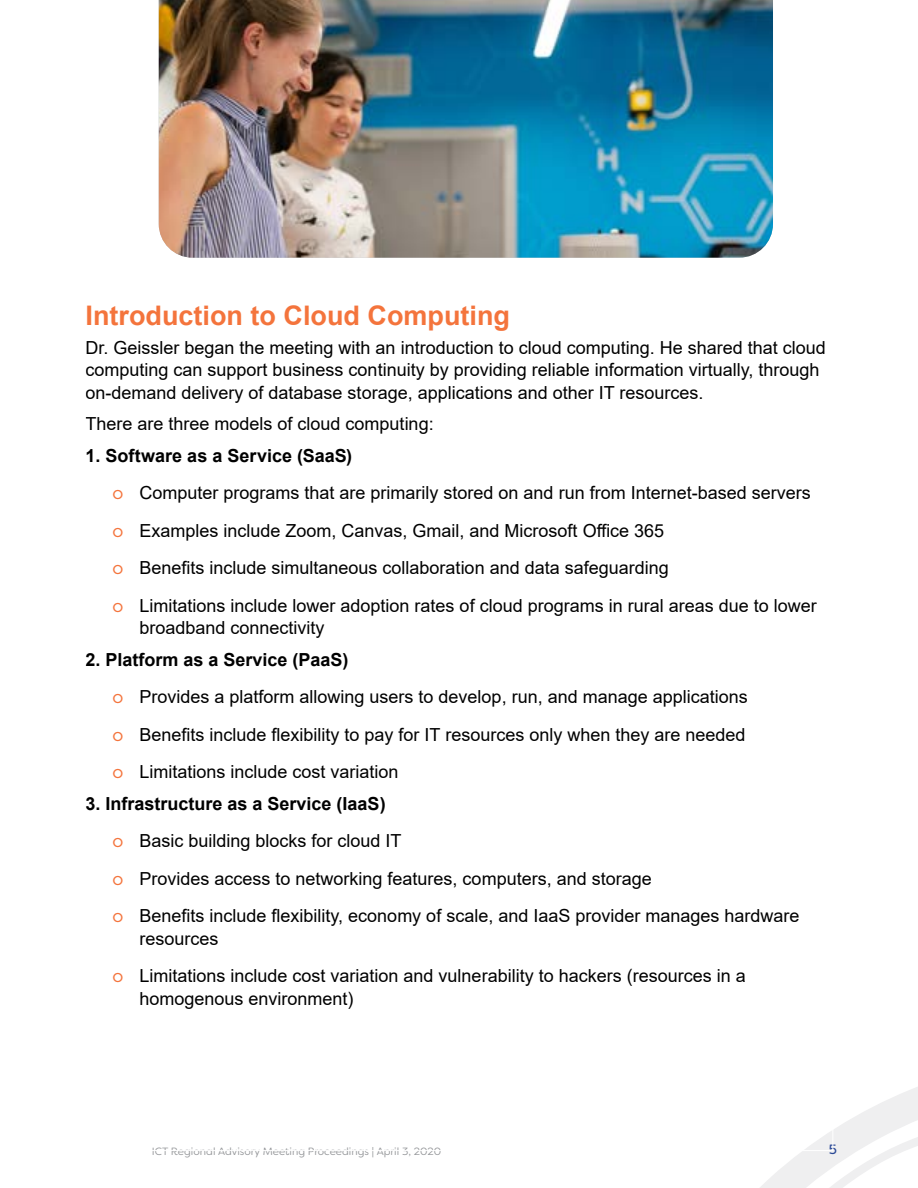
<style>
.page{position:relative;width:918px;height:1188px;background:#fff}
.page>*{position:absolute;margin:0;border:0;box-sizing:border-box;transform-origin:0 0}
.t1{font:700 27px "Arial";color:#f4743c}
.t2{font:18px/37.5px "Arial";color:#000}
.t3{font:13.5px "Filson Soft";color:#2a4996}
.t4{font:10.5px "Filson Soft";color:#939598}
.s1{font-weight:700}
.s2{font-family:"Filson Soft";color:#f4743c}
</style>
<div class="page">
<img style="left:159px;top:0;width:614px;height:258px">
<svg style="left:760px;top:1087px;width:158px;height:101px"></svg>
<h1 class="t1" style="left:86px;top:296px;width:426px">Introduction to Cloud Computing</h1>
<p class="t2" style="left:86px;top:336px;width:742px;line-height:22.5px">Dr. Geissler began the meeting with an introduction to cloud computing. He shared that cloud computing can support business continuity by providing reliable information virtually, through on-demand delivery of database storage, applications and other IT resources.</p>
<p class="t2" style="left:86px;top:405px;width:350px">There are three models of cloud computing:</p>
<p class="t2" style="left:113px;top:437px;width:706px;text-indent:-27px"><span class="s1">1. Software as a Service (SaaS)<br></span><span class="s2">o</span> Computer programs that are primarily stored on and run from Internet-based servers <span class="s2">o</span> Examples include Zoom, Canvas, Gmail, and Microsoft Office 365<br><span class="s2">o</span> Benefits include simultaneous collaboration and data safeguarding<br><span class="s2">o</span> Limitations include lower adoption rates of cloud programs in rural areas due to lower</p>
<p class="t2" style="left:140px;top:609px;width:187px">broadband connectivity</p>
<p class="t2" style="left:113px;top:641px;width:637px;text-indent:-27px"><span class="s1">2. Platform as a Service (PaaS)<br></span><span class="s2">o</span> Provides a platform allowing users to develop, run, and manage applications <span class="s2">o</span> Benefits include flexibility to pay for IT resources only when they are needed <span class="s2">o</span> Limitations include cost variation</p>
<p class="t2" style="left:113px;top:785px;width:688px;text-indent:-27px"><span class="s1">3. Infrastructure as a Service (IaaS)<br></span><span class="s2">o</span> Basic building blocks for cloud IT<br><span class="s2">o</span> Provides access to networking features, computers, and storage<br><span class="s2">o</span> Benefits include flexibility, economy of scale, and IaaS provider manages hardware</p>
<p class="t2" style="left:113px;top:920px;width:635px;text-indent:27px">resources<br><span class="s2">o</span> Limitations include cost variation and vulnerability to hackers (resources in a</p>
<p class="t2" style="left:140px;top:980px;width:216px">homogenous environment)</p>
<p class="t4" style="left:152px;top:1144px;width:291px">ICT Regional Advisory Meeting Proceedings | April 3, 2020</p>
<p class="t3" style="left:829px;top:1140px;width:10px">5</p>
</div>
